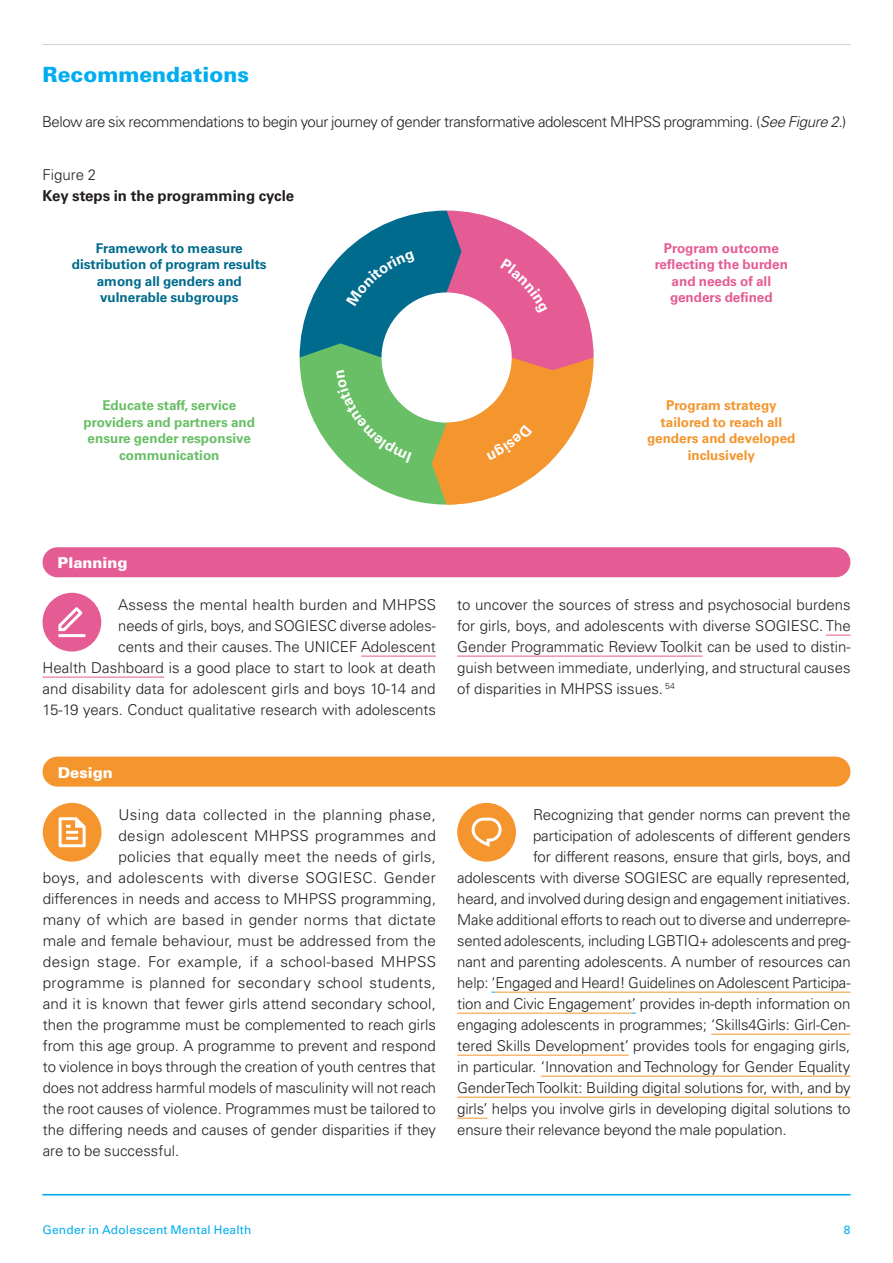
<style>
.page{position:relative;width:893px;height:1263px;background:#fff}
.page>*{position:absolute;margin:0;border:0;box-sizing:border-box;transform-origin:0 0}
.First_para{font:900 21px "Univers";color:#00aeef}
.Txt{font:300 15px/21px "Univers";letter-spacing:-.005em;color:#231f20;text-align:right}
.Txt-2{font:300 15px "Univers";letter-spacing:.025em;color:#231f20}
.Txt-3{font:300 15px "Univers";letter-spacing:-.025em;color:#231f20}
.Txt-4{font:300 15px "Univers";letter-spacing:.02em;color:#231f20}
.Txt-5{font:300 15px "Univers";letter-spacing:.03em;color:#231f20}
.Txt-6{font:300 15px "Univers";letter-spacing:.015em;color:#231f20}
.Txt-7{font:700 15px "Univers";color:#231f20}
.Txt-8{font:900 15px "Univers";color:#fff}
.Txt-9{font:700 13.5px/16.5px "Univers";color:#006b8c;text-align:center}
.Txt-10{font:700 13.5px/16.5px "Univers";color:#68bf65;text-align:center}
.Txt-11{font:700 13.5px/16.5px "Univers";color:#f4952d;text-align:center}
.Txt-12{font:700 13.5px/16.5px "Univers";color:#e55c94;text-align:center}
.t1{font:12px "Univers";letter-spacing:.02em;color:#00aeef}
.s1{font-style:italic}
</style>
<div class="page">
<div style="left:43px;top:757px;width:807px;height:30px;background:#f4952d;border-radius:15px"></div>
<div style="left:43px;top:547px;width:807px;height:30px;background:#e55c94;border-radius:15px"></div>
<hr style="left:495px;top:992px;width:355px;height:1px;background:#f4952d">
<hr style="left:457px;top:1013px;width:175px;height:1px;background:#f4952d">
<hr style="left:711px;top:1034px;width:139px;height:1px;background:#f4952d">
<hr style="left:457px;top:1055px;width:172px;height:1px;background:#f4952d">
<hr style="left:541px;top:1076px;width:309px;height:1px;background:#f4952d">
<hr style="left:457px;top:1097px;width:393px;height:1px;background:#f4952d">
<hr style="left:457px;top:1118px;width:30px;height:1px;background:#f4952d">
<hr style="left:43px;top:1194px;width:807px;height:1px;background:#00aeef">
<hr style="left:43px;top:44px;width:807px;height:1px;background:#d1d2d4">
<hr style="left:361px;top:656px;width:75px;height:1px;background:#e55c94">
<hr style="left:43px;top:677px;width:121px;height:1px;background:#e55c94">
<svg style="left:826px;top:635px;width:25px;height:1px"></svg>
<hr style="left:457px;top:656px;width:246px;height:1px;background:#e55c94">
<div style="left:43px;top:593px;width:58px;height:58px;background:#e55c94;border-radius:50%"></div>
<div style="left:43px;top:803px;width:59px;height:59px;background:#f4952d;border-radius:50%"></div>
<div style="left:457px;top:803px;width:59px;height:59px;background:#f4952d;border-radius:50%"></div>
<svg style="left:58px;top:607px;width:27px;height:30px"></svg>
<svg style="left:59px;top:817px;width:27px;height:30px"></svg>
<svg style="left:472px;top:818px;width:30px;height:29px"></svg>
<svg style="left:300px;top:211px;width:294px;height:294px"></svg>
<p class="First_para" style="left:43px;top:62px;width:208px">Recommendations</p>
<p class="Txt-3" style="left:42px;top:112px;width:806px">Below are six recommendations to begin your journey of gender transformative adolescent MHPSS programming. (<span class="s1">See Figure 2.</span>)</p>
<p class="Txt" style="left:43px;top:165px;width:55px">Figure 2</p>
<p class="Txt-7" style="left:43px;top:187px;width:253px">Key steps in the programming cycle</p>
<p class="Txt-9" style="left:72px;top:240px;width:196px">Framework to measure distribution of program results among all genders and vulnerable subgroups</p>
<p class="Txt-12" style="left:655px;top:240px;width:135px">Program outcome reflecting the burden and needs of all genders defined</p>
<p class="Txt-10" style="left:84px;top:397px;width:173px">Educate staff, service providers and partners and ensure gender responsive communication</p>
<p class="Txt-11" style="left:647px;top:397px;width:150px">Program strategy tailored to reach all genders and developed inclusively</p>
<p class="Txt-8" style="left:58px;top:553px;width:72px">Planning</p>
<h2 class="Txt" style="left:43px;top:594px;width:395px">Assess the mental health burden and MHPSS<br>needs of girls, boys, and SOGIESC diverse adoles-<br>cents and their causes. The UNICEF Adolescent<br>Health Dashboard is a good place to start to look at death and disability data for adolescent girls and boys 10-14 and 15-19 years. Conduct qualitative research with adolescents</h2>
<h2 class="Txt" style="left:457px;top:594px;width:395px;text-align:justify">to uncover the sources of stress and psychosocial burdens for girls, boys, and adolescents with diverse SOGIESC. The Gender Programmatic Review Toolkit can be used to distin&shy;guish between immediate, underlying, and structural causes of disparities in MHPSS issues. <sup>54</sup></h2>
<p class="Txt-8" style="left:58px;top:763px;width:57px">Design</p>
<p class="Txt-2" style="left:119px;top:805px;width:319px">Using data collected in the planning phase,</p>
<p class="Txt-4" style="left:119px;top:826px;width:319px">design adolescent MHPSS programmes and</p>
<p class="Txt-6" style="left:119px;top:847px;width:319px">policies that equally meet the needs of girls,</p>
<p class="Txt-2" style="left:43px;top:868px;width:394px">boys, and adolescents with diverse SOGIESC. Gender</p>
<p class="Txt" style="left:43px;top:888px;width:395px">differences in needs and access to MHPSS programming,</p>
<p class="Txt-4" style="left:43px;top:910px;width:395px">many of which are based in gender norms that dictate</p>
<p class="Txt" style="left:43px;top:930px;width:395px">male and female behaviour, must be addressed from the</p>
<p class="Txt-5" style="left:43px;top:952px;width:395px">design stage. For example, if a school-based MHPSS</p>
<p class="Txt-2" style="left:43px;top:973px;width:395px">programme is planned for secondary school students,</p>
<p class="Txt" style="left:43px;top:993px;width:395px">and it is known that fewer girls attend secondary school,</p>
<p class="Txt" style="left:43px;top:1014px;width:395px">then the programme must be complemented to reach girls</p>
<p class="Txt" style="left:43px;top:1035px;width:395px">from this age group. A programme to prevent and respond</p>
<p class="Txt" style="left:43px;top:1056px;width:395px">to violence in boys through the creation of youth centres that</p>
<p class="Txt" style="left:43px;top:1077px;width:395px">does not address harmful models of masculinity will not reach</p>
<p class="Txt" style="left:43px;top:1098px;width:395px">the root causes of violence. Programmes must be tailored to</p>
<p class="Txt" style="left:43px;top:1119px;width:395px">the differing needs and causes of gender disparities if they</p>
<p class="Txt" style="left:43px;top:1140px;width:138px">are to be successful.</p>
<p class="Txt" style="left:533px;top:804px;width:319px">Recognizing that gender norms can prevent the</p>
<p class="Txt" style="left:533px;top:825px;width:319px">participation of adolescents of different genders</p>
<p class="Txt" style="left:533px;top:846px;width:319px">for different reasons, ensure that girls, boys, and</p>
<p class="Txt" style="left:457px;top:867px;width:394px">adolescents with diverse SOGIESC are equally represented,</p>
<p class="Txt" style="left:457px;top:888px;width:395px">heard, and involved during design and engagement initiatives.</p>
<p class="Txt" style="left:457px;top:909px;width:395px">Make additional efforts to reach out to diverse and underrepre-</p>
<p class="Txt" style="left:457px;top:930px;width:395px">sented adolescents, including LGBTIQ+ adolescents and preg-</p>
<p class="Txt" style="left:457px;top:951px;width:395px">nant and parenting adolescents. A number of resources can</p>
<p class="Txt" style="left:457px;top:972px;width:395px">help: ‘Engaged and Heard! Guidelines on Adolescent Participa-</p>
<p class="Txt" style="left:457px;top:993px;width:395px">tion and Civic Engagement’ provides in-depth information on</p>
<p class="Txt" style="left:457px;top:1014px;width:395px">engaging adolescents in programmes; ‘Skills4Girls: Girl-Cen-</p>
<p class="Txt" style="left:457px;top:1035px;width:395px">tered Skills Development’ provides tools for engaging girls,</p>
<p class="Txt" style="left:457px;top:1056px;width:395px">in particular. ‘Innovation and Technology for Gender Equality</p>
<p class="Txt" style="left:457px;top:1077px;width:395px">GenderTech Toolkit: Building digital solutions for, with, and by</p>
<p class="Txt" style="left:457px;top:1098px;width:395px">girls’ helps you involve girls in developing digital solutions to</p>
<p class="Txt" style="left:457px;top:1119px;width:331px">ensure their relevance beyond the male population.</p>
<p class="t1" style="left:43px;top:1222px;width:210px">Gender in Adolescent Mental Health</p>
<p class="t1" style="left:844px;top:1222px;width:8px">8</p>
</div>
